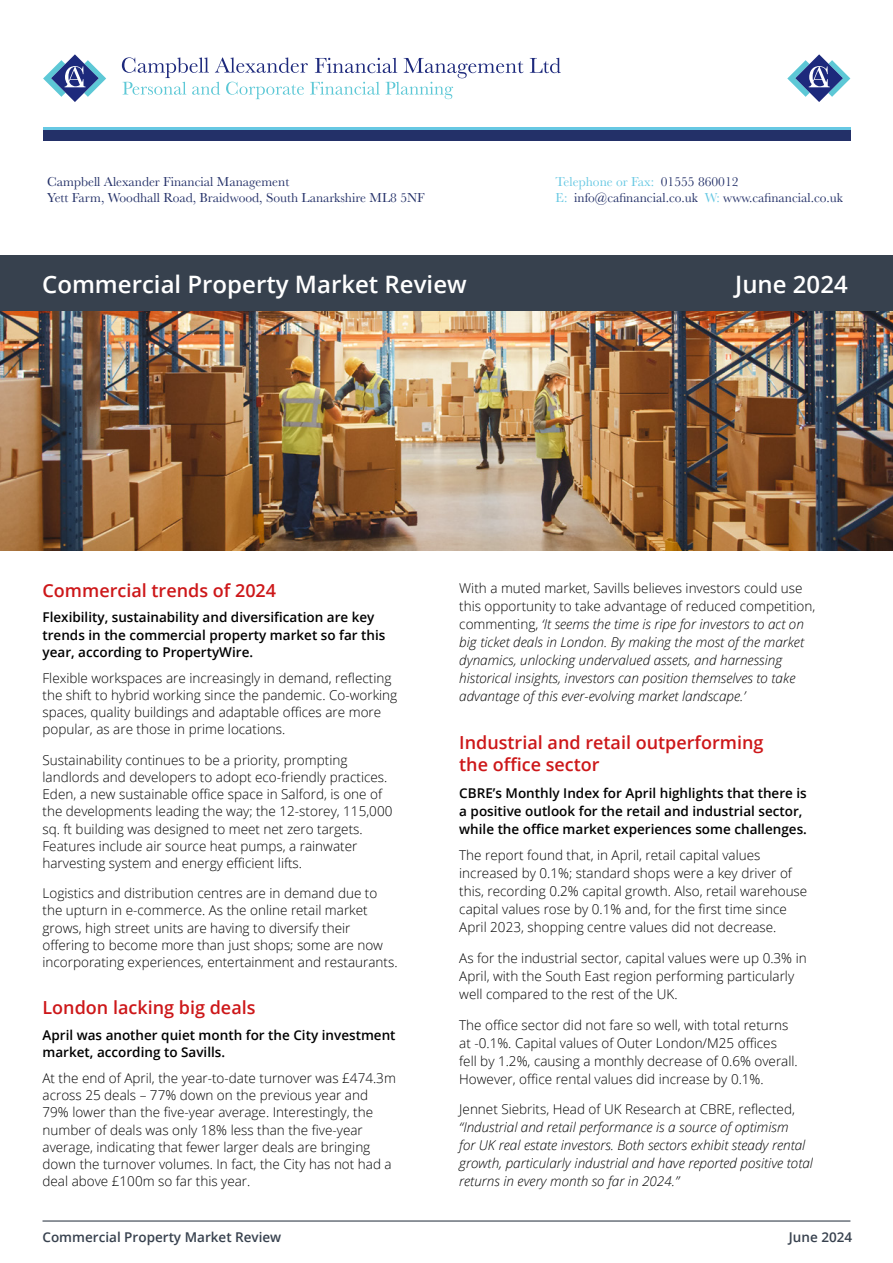
<style>
.page{position:relative;width:893px;height:1263px;background:#fff}
.page>*{position:absolute;margin:0;border:0;box-sizing:border-box;transform-origin:0 0}
.t1{font:600 24px "Open Sans";color:#fff}
.t2{font:600 18px/22.4px "Open Sans";color:#cd1719}
.t3{font:300 13.5px/17.2px "Open Sans";color:#000}
.t4{font:italic 300 13.5px/18px "Open Sans";color:#000}
.t5{font:600 13.5px/17.2px "Open Sans";color:#000}
.t6{font:13.5px/16.5px "Baskerville";color:#233068}
.t7{font:600 13.5px "Open Sans";color:#37414e}
.s1{color:#67c8e3}
.s2{font-style:normal}
</style>
<div class="page">
<hr style="left:43px;top:1220px;width:807px;height:1px;background:#37414e">
<img style="left:0;top:310px;width:893px;height:241px">
<div style="left:0;top:255px;width:893px;height:55px;background:#37414e"></div>
<div style="left:43px;top:129px;width:808px;height:12px;background:#233068"></div>
<hr style="left:43px;top:127px;width:808px;height:3px;background:#67c8e3">
<svg style="left:530px;top:58px;width:31px;height:15px"></svg>
<svg style="left:122px;top:57px;width:401px;height:42px"></svg>
<svg style="left:43px;top:54px;width:63px;height:48px"></svg>
<svg style="left:787px;top:54px;width:63px;height:48px"></svg>
<p class="t6" style="left:47px;top:174px;width:379px">Campbell Alexander Financial Management<br>Yett Farm, Woodhall Road, Braidwood, South Lanarkshire ML8 5NF</p>
<p class="t6" style="left:556px;top:174px;width:289px"><span class="s1">Telephone or Fax:</span> 01555 860012<br><span class="s1">E:</span> info@cafinancial.co.uk <span class="s1">W:</span> www.cafinancial.co.uk</p>
<h1 class="t1" style="left:42px;top:267px;width:426px">Commercial Property Market Review</h1>
<h1 class="t1" style="left:735px;top:267px;width:114px">June 2024</h1>
<h2 class="t2" style="left:43px;top:579px;width:235px">Commercial trends of 2024</h2>
<p class="t5" style="left:43px;top:609px;width:344px">Flexibility, sustainability and diversification are key trends in the commercial property market so far this year, according to PropertyWire.</p>
<p class="t3" style="left:43px;top:669px;width:356px">Flexible workspaces are increasingly in demand, reflecting the shift to hybrid working since the pandemic. Co-working spaces, quality buildings and adaptable offices are more popular, as are those in prime locations.</p>
<p class="t3" style="left:43px;top:751px;width:351px">Sustainability continues to be a priority, prompting landlords and developers to adopt eco-friendly practices.<br>Eden, a new sustainable office space in Salford, is one of the developments leading the way; the 12-storey, 115,000 sq. ft building was designed to meet net zero targets.<br>Features include air source heat pumps, a rainwater harvesting system and energy efficient lifts.</p>
<p class="t3" style="left:43px;top:884px;width:357px">Logistics and distribution centres are in demand due to the upturn in e-commerce. As the online retail market grows, high street units are having to diversify their offering to become more than just shops; some are now incorporating experiences, entertainment and restaurants.</p>
<h2 class="t2" style="left:43px;top:996px;width:215px">London lacking big deals</h2>
<p class="t5" style="left:43px;top:1026px;width:355px">April was another quiet month for the City investment market, according to Savills.</p>
<p class="t3" style="left:43px;top:1069px;width:355px">At the end of April, the year-to-date turnover was £474.3m across 25 deals – 77% down on the previous year and 79% lower than the five-year average. Interestingly, the number of deals was only 18% less than the five-year average, indicating that fewer larger deals are bringing down the turnover volumes. In fact, the City has not had a deal above £100m so far this year.</p>
<p class="t4" style="left:459px;top:579px;width:358px"><span class="s2">With a muted market, Savills believes investors could use this opportunity to take advantage of reduced competition, commenting,</span> ‘It seems the time is ripe for investors to act on big ticket deals in London. By making the most of the market dynamics, unlocking undervalued assets, and harnessing historical insights, investors can position themselves to take advantage of this ever-evolving market landscape.’</p>
<h2 class="t2" style="left:459px;top:731px;width:306px">Industrial and retail outperforming the office sector</h2>
<p class="t5" style="left:459px;top:784px;width:349px;line-height:18px">CBRE’s Monthly Index for April highlights that there is a positive outlook for the retail and industrial sector, while the office market experiences some challenges.</p>
<p class="t3" style="left:459px;top:846px;width:350px;line-height:18px">The report found that, in April, retail capital values increased by 0.1%; standard shops were a key driver of this, recording 0.2% capital growth. Also, retail warehouse capital values rose by 0.1% and, for the first time since April 2023, shopping centre values did not decrease.</p>
<p class="t3" style="left:459px;top:949px;width:349px;line-height:18px">As for the industrial sector, capital values were up 0.3% in<br>April, with the South East region performing particularly well compared to the rest of the UK.</p>
<p class="t3" style="left:459px;top:1015px;width:340px;line-height:18px">The office sector did not fare so well, with total returns at -0.1%. Capital values of Outer London/M25 offices fell by 1.2%, causing a monthly decrease of 0.6% overall.<br>However, office rental values did increase by 0.1%.</p>
<p class="t3" style="left:459px;top:1100px;width:337px">Jennet Siebrits, Head of UK Research at CBRE, reflected,</p>
<p class="t4" style="left:459px;top:1118px;width:355px">“Industrial and retail performance is a source of optimism<br>for UK real estate investors. Both sectors exhibit steady rental growth, particularly industrial and have reported positive total returns in every month so far in 2024.”</p>
<p class="t7" style="left:43px;top:1227px;width:240px">Commercial Property Market Review</p>
<p class="t7" style="left:789px;top:1227px;width:65px">June 2024</p>
</div>
